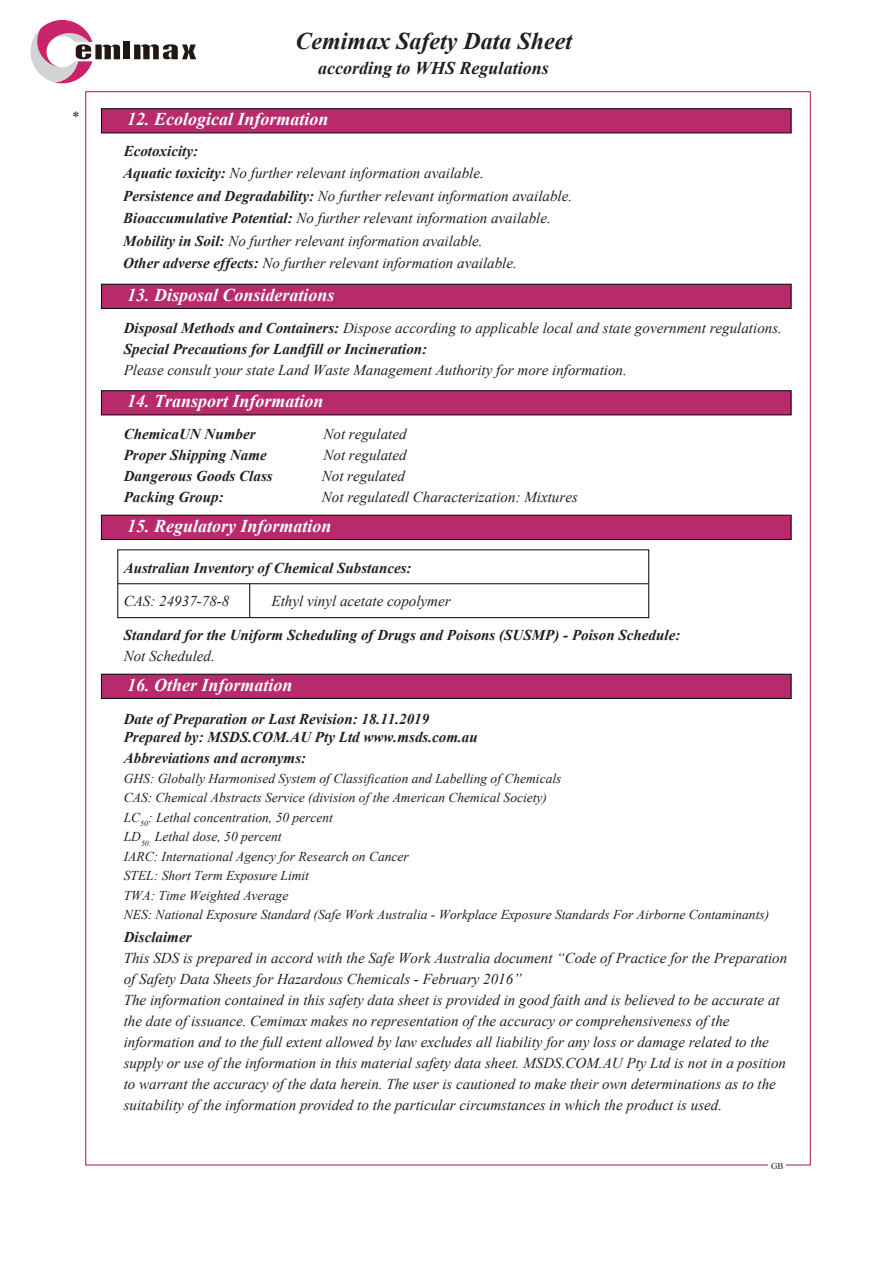
<style>
.page{position:relative;width:893px;height:1263px;background:#fff}
.page>*{position:absolute;margin:0;border:0;box-sizing:border-box;transform-origin:0 0}
.t1{font:italic 700 24px "Times New Roman";color:#231f20}
.t2{font:italic 700 18px "Times New Roman";color:#fff}
.t3{font:italic 700 18px "Times New Roman";color:#231f20}
.t4{font:italic 15px/21px "Times New Roman";color:#231f20}
.t5{font:italic 700 15px/21px "Times New Roman";color:#231f20}
.t6{font:italic 13.5px/19.5px "Times New Roman";color:#231f20}
.t7{font:9px "Times New Roman";color:#231f20}
.s1{font-weight:700}
.s2{font-weight:400}
</style>
<div class="page">
<div style="left:101px;top:108px;width:690px;height:25px;background:#b92a6c;border:1px solid #030303"></div>
<div style="left:101px;top:284px;width:690px;height:25px;background:#b92a6c;border:1px solid #030303"></div>
<div style="left:101px;top:390px;width:690px;height:25px;background:#b92a6c;border:1px solid #030303"></div>
<div style="left:101px;top:515px;width:690px;height:25px;background:#b92a6c;border:1px solid #030303"></div>
<div style="left:101px;top:674px;width:690px;height:25px;background:#b92a6c;border:1px solid #030303"></div>
<svg style="left:31px;top:20px;width:165px;height:63px"></svg>
<div style="left:117px;top:549px;width:532px;height:69px;border:1px solid #030303"></div>
<hr style="left:118px;top:583px;width:531px;height:1px;background:#030303">
<hr style="left:249px;top:583px;width:1px;height:35px;background:#030303">
<h1 class="t1" style="left:296px;top:25px;width:278px">Cemimax Safety Data Sheet</h1>
<p class="t3" style="left:318px;top:55px;width:232px">according to WHS Regulations</p>
<p class="t4" style="left:71px;top:106px;width:9px">*</p>
<p class="t2" style="left:127px;top:106px;width:203px">12. Ecological Information</p>
<p class="t4" style="left:123px;top:139px;width:450px;line-height:22.5px"><span class="s1">Ecotoxicity:<br>Aquatic toxicity:</span> No further relevant information available.<br><span class="s1">Persistence and Degradability:</span> No further relevant information available.<br><span class="s1">Bioaccumulative Potential:</span> No further relevant information available.<br><span class="s1">Mobility in Soil:</span> No further relevant information available.<br><span class="s1">Other adverse effects:</span> No further relevant information available.</p>
<p class="t2" style="left:127px;top:282px;width:209px">13. Disposal Considerations</p>
<p class="t5" style="left:124px;top:317px;width:660px">Disposal Methods and Containers: <span class="s2">Dispose according to applicable local and state government regulations.<br></span>Special Precautions for Landfill or Incineration:</p>
<p class="t4" style="left:124px;top:359px;width:505px">Please consult your state Land Waste Management Authority for more information.</p>
<p class="t2" style="left:127px;top:388px;width:198px">14. Transport Information</p>
<p class="t5" style="left:124px;top:423px;width:133px">ChemicaUN Number</p>
<p class="t4" style="left:323px;top:423px;width:85px">Not regulated</p>
<p class="t5" style="left:124px;top:444px;width:145px">Proper Shipping Name</p>
<p class="t4" style="left:323px;top:444px;width:85px">Not regulated</p>
<p class="t5" style="left:124px;top:465px;width:150px">Dangerous Goods Class</p>
<p class="t4" style="left:322px;top:465px;width:85px">Not regulated</p>
<p class="t5" style="left:124px;top:486px;width:101px">Packing Group:</p>
<p class="t4" style="left:322px;top:486px;width:257px">Not regulatedl Characterization: Mixtures</p>
<p class="t2" style="left:127px;top:513px;width:206px">15. Regulatory Information</p>
<p class="t5" style="left:124px;top:557px;width:289px">Australian Inventory of Chemical Substances:</p>
<p class="t4" style="left:124px;top:590px;width:107px">CAS: 24937-78-8</p>
<p class="t4" style="left:272px;top:590px;width:181px">Ethyl vinyl acetate copolymer</p>
<p class="t5" style="left:124px;top:624px;width:558px">Standard for the Uniform Scheduling of Drugs and Poisons (SUSMP) - Poison Schedule:</p>
<p class="t4" style="left:124px;top:645px;width:93px">Not Scheduled.</p>
<p class="t2" style="left:127px;top:672px;width:167px">16. Other Information</p>
<p class="t5" style="left:124px;top:710px;width:355px;line-height:18px">Date of Preparation or Last Revision: 18.11.2019<br>Prepared by: MSDS.COM.AU Pty Ltd www.msds.com.au</p>
<p class="t5" style="left:124px;top:747px;width:184px">Abbreviations and acronyms:</p>
<p class="t6" style="left:124px;top:768px;width:647px">GHS: Globally Harmonised System of Classification and Labelling of Chemicals<br>CAS: Chemical Abstracts Service (division of the American Chemical Society)<br>LC<sub>50</sub>: Lethal concentration, 50 percent<br>LD<sub>50:</sub> Lethal dose, 50 percent<br>IARC: International Agency for Research on Cancer<br>STEL: Short Term Exposure Limit<br>TWA: Time Weighted Average<br>NES: National Exposure Standard (Safe Work Australia - Workplace Exposure Standards For Airborne Contaminants)</p>
<p class="t5" style="left:124px;top:926px;width:69px">Disclaimer</p>
<p class="t4" style="left:124px;top:947px;width:665px">This SDS is prepared in accord with the Safe Work Australia document “Code of Practice for the Preparation of Safety Data Sheets for Hazardous Chemicals - February 2016”<br>The information contained in this safety data sheet is provided in good faith and is believed to be accurate at the date of issuance. Cemimax makes no representation of the accuracy or comprehensiveness of the information and to the full extent allowed by law excludes all liability for any loss or damage related to the supply or use of the information in this material safety data sheet. MSDS.COM.AU Pty Ltd is not in a position to warrant the accuracy of the data herein. The user is cautioned to make their own determinations as to the suitability of the information provided to the particular circumstances in which the product is used.</p>
<p class="t7" style="left:771px;top:1160px;width:14px">GB</p>
</div>
